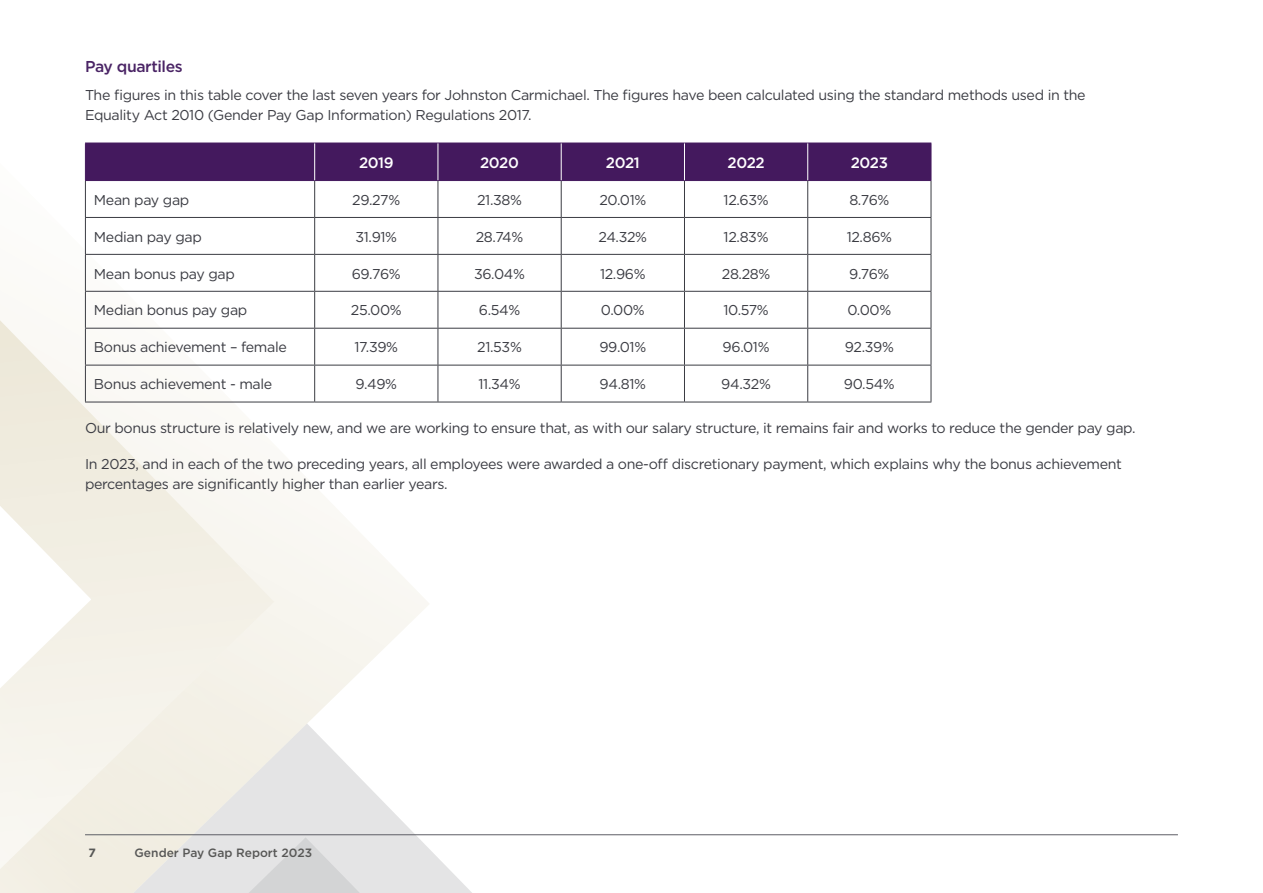
<style>
.page{position:relative;width:1263px;height:893px;background:#fff}
.page>*{position:absolute;margin:0;border:0;box-sizing:border-box;transform-origin:0 0}
.t1{font:500 15.75px "Gotham";letter-spacing:-.025em;color:#4a2465}
.t2{font:500 15px "Gotham";letter-spacing:-.025em;color:#fff}
.t3{font:14.25px/19.5px "Gotham";letter-spacing:-.025em;color:#3b3c43}
.t4{font:500 12px "Gotham";color:#575756}
.t5{font:700 12px "Gotham";color:#575756}
</style>
<div class="page">
<svg style="left:293px;top:142px;width:155px;height:563px"></svg>
<svg style="left:293px;top:705px;width:436px;height:131px"></svg>
<svg style="left:0;top:142px;width:293px;height:677px"></svg>
<svg style="left:0;top:819px;width:610px;height:74px"></svg>
<div style="left:86px;top:144px;width:845px;height:36px;background:#44195e"></div>
<hr style="left:85px;top:143px;width:230px;height:1px;background:#44195e">
<hr style="left:85px;top:143px;width:1px;height:37px;background:#44195e">
<hr style="left:315px;top:143px;width:123px;height:1px;background:#44195e">
<hr style="left:438px;top:143px;width:123px;height:1px;background:#44195e">
<hr style="left:561px;top:143px;width:123px;height:1px;background:#44195e">
<hr style="left:684px;top:143px;width:124px;height:1px;background:#44195e">
<hr style="left:808px;top:143px;width:123px;height:1px;background:#44195e">
<hr style="left:931px;top:143px;width:1px;height:37px;background:#44195e">
<hr style="left:85px;top:180px;width:230px;height:1px;background:#44195e">
<hr style="left:315px;top:180px;width:123px;height:1px;background:#44195e">
<hr style="left:438px;top:180px;width:123px;height:1px;background:#44195e">
<hr style="left:561px;top:180px;width:123px;height:1px;background:#44195e">
<hr style="left:684px;top:180px;width:124px;height:1px;background:#44195e">
<hr style="left:808px;top:180px;width:123px;height:1px;background:#44195e">
<hr style="left:314px;top:143px;width:1px;height:37px;background:#fff">
<hr style="left:438px;top:143px;width:1px;height:37px;background:#fff">
<hr style="left:561px;top:143px;width:1px;height:37px;background:#fff">
<hr style="left:684px;top:143px;width:1px;height:37px;background:#fff">
<hr style="left:807px;top:143px;width:1px;height:37px;background:#fff">
<hr style="left:85px;top:181px;width:1px;height:36px;background:#3b3c43">
<hr style="left:314px;top:181px;width:1px;height:36px;background:#3b3c43">
<hr style="left:438px;top:181px;width:1px;height:36px;background:#3b3c43">
<hr style="left:561px;top:181px;width:1px;height:36px;background:#3b3c43">
<hr style="left:684px;top:181px;width:1px;height:36px;background:#3b3c43">
<hr style="left:807px;top:181px;width:1px;height:36px;background:#3b3c43">
<hr style="left:931px;top:181px;width:1px;height:36px;background:#3b3c43">
<hr style="left:85px;top:217px;width:230px;height:1px;background:#3b3c43">
<hr style="left:85px;top:218px;width:1px;height:36px;background:#3b3c43">
<hr style="left:315px;top:217px;width:123px;height:1px;background:#3b3c43">
<hr style="left:314px;top:218px;width:1px;height:36px;background:#3b3c43">
<hr style="left:438px;top:217px;width:123px;height:1px;background:#3b3c43">
<hr style="left:438px;top:218px;width:1px;height:36px;background:#3b3c43">
<hr style="left:561px;top:217px;width:123px;height:1px;background:#3b3c43">
<hr style="left:561px;top:218px;width:1px;height:36px;background:#3b3c43">
<hr style="left:684px;top:217px;width:124px;height:1px;background:#3b3c43">
<hr style="left:684px;top:218px;width:1px;height:36px;background:#3b3c43">
<hr style="left:808px;top:217px;width:123px;height:1px;background:#3b3c43">
<hr style="left:807px;top:218px;width:1px;height:36px;background:#3b3c43">
<hr style="left:931px;top:218px;width:1px;height:36px;background:#3b3c43">
<hr style="left:85px;top:254px;width:230px;height:1px;background:#3b3c43">
<hr style="left:85px;top:255px;width:1px;height:36px;background:#3b3c43">
<hr style="left:315px;top:254px;width:123px;height:1px;background:#3b3c43">
<hr style="left:314px;top:255px;width:1px;height:36px;background:#3b3c43">
<hr style="left:438px;top:254px;width:123px;height:1px;background:#3b3c43">
<hr style="left:438px;top:255px;width:1px;height:36px;background:#3b3c43">
<hr style="left:561px;top:254px;width:123px;height:1px;background:#3b3c43">
<hr style="left:561px;top:255px;width:1px;height:36px;background:#3b3c43">
<hr style="left:684px;top:254px;width:124px;height:1px;background:#3b3c43">
<hr style="left:684px;top:255px;width:1px;height:36px;background:#3b3c43">
<hr style="left:808px;top:254px;width:123px;height:1px;background:#3b3c43">
<hr style="left:807px;top:255px;width:1px;height:36px;background:#3b3c43">
<hr style="left:931px;top:255px;width:1px;height:36px;background:#3b3c43">
<hr style="left:85px;top:291px;width:230px;height:1px;background:#3b3c43">
<hr style="left:85px;top:292px;width:1px;height:36px;background:#3b3c43">
<hr style="left:315px;top:291px;width:123px;height:1px;background:#3b3c43">
<hr style="left:314px;top:292px;width:1px;height:36px;background:#3b3c43">
<hr style="left:438px;top:291px;width:123px;height:1px;background:#3b3c43">
<hr style="left:438px;top:292px;width:1px;height:36px;background:#3b3c43">
<hr style="left:561px;top:291px;width:123px;height:1px;background:#3b3c43">
<hr style="left:561px;top:292px;width:1px;height:36px;background:#3b3c43">
<hr style="left:684px;top:291px;width:124px;height:1px;background:#3b3c43">
<hr style="left:684px;top:292px;width:1px;height:36px;background:#3b3c43">
<hr style="left:808px;top:291px;width:123px;height:1px;background:#3b3c43">
<hr style="left:807px;top:292px;width:1px;height:36px;background:#3b3c43">
<hr style="left:931px;top:292px;width:1px;height:36px;background:#3b3c43">
<hr style="left:85px;top:328px;width:230px;height:1px;background:#3b3c43">
<hr style="left:85px;top:329px;width:1px;height:36px;background:#3b3c43">
<hr style="left:315px;top:328px;width:123px;height:1px;background:#3b3c43">
<hr style="left:314px;top:329px;width:1px;height:36px;background:#3b3c43">
<hr style="left:438px;top:328px;width:123px;height:1px;background:#3b3c43">
<hr style="left:438px;top:329px;width:1px;height:36px;background:#3b3c43">
<hr style="left:561px;top:328px;width:123px;height:1px;background:#3b3c43">
<hr style="left:561px;top:329px;width:1px;height:36px;background:#3b3c43">
<hr style="left:684px;top:328px;width:124px;height:1px;background:#3b3c43">
<hr style="left:684px;top:329px;width:1px;height:36px;background:#3b3c43">
<hr style="left:808px;top:328px;width:123px;height:1px;background:#3b3c43">
<hr style="left:807px;top:329px;width:1px;height:36px;background:#3b3c43">
<hr style="left:931px;top:329px;width:1px;height:36px;background:#3b3c43">
<hr style="left:85px;top:365px;width:230px;height:1px;background:#3b3c43">
<hr style="left:85px;top:365px;width:1px;height:37px;background:#3b3c43">
<hr style="left:315px;top:365px;width:123px;height:1px;background:#3b3c43">
<hr style="left:314px;top:365px;width:1px;height:37px;background:#3b3c43">
<hr style="left:438px;top:365px;width:123px;height:1px;background:#3b3c43">
<hr style="left:438px;top:365px;width:1px;height:37px;background:#3b3c43">
<hr style="left:561px;top:365px;width:123px;height:1px;background:#3b3c43">
<hr style="left:561px;top:365px;width:1px;height:37px;background:#3b3c43">
<hr style="left:684px;top:365px;width:124px;height:1px;background:#3b3c43">
<hr style="left:684px;top:365px;width:1px;height:37px;background:#3b3c43">
<hr style="left:808px;top:365px;width:123px;height:1px;background:#3b3c43">
<hr style="left:807px;top:365px;width:1px;height:37px;background:#3b3c43">
<hr style="left:931px;top:365px;width:1px;height:37px;background:#3b3c43">
<hr style="left:85px;top:402px;width:230px;height:1px;background:#3b3c43">
<hr style="left:315px;top:402px;width:123px;height:1px;background:#3b3c43">
<hr style="left:438px;top:402px;width:123px;height:1px;background:#3b3c43">
<hr style="left:561px;top:402px;width:123px;height:1px;background:#3b3c43">
<hr style="left:684px;top:402px;width:124px;height:1px;background:#3b3c43">
<hr style="left:808px;top:402px;width:123px;height:1px;background:#3b3c43">
<hr style="left:85px;top:834px;width:1093px;height:1px;background:#5d5e65">
<p class="t1" style="left:85px;top:56px;width:99px">Pay quartiles</p>
<p class="t3" style="left:85px;top:85px;width:1002px">The figures in this table cover the last seven years for Johnston Carmichael. The figures have been calculated using the standard methods used in the<br>Equality Act 2010 (Gender Pay Gap Information) Regulations 2017.</p>
<p class="t2" style="left:359px;top:153px;width:36px">2019</p>
<p class="t2" style="left:480px;top:153px;width:40px">2020</p>
<p class="t2" style="left:606px;top:153px;width:35px">2021</p>
<p class="t2" style="left:727px;top:153px;width:39px">2022</p>
<p class="t2" style="left:851px;top:153px;width:39px">2023</p>
<p class="t3" style="left:94px;top:190px;width:97px">Mean pay gap</p>
<p class="t3" style="left:352px;top:190px;width:50px">29.27%</p>
<p class="t3" style="left:477px;top:190px;width:46px">21.38%</p>
<p class="t3" style="left:599px;top:190px;width:48px">20.01%</p>
<p class="t3" style="left:724px;top:190px;width:47px">12.63%</p>
<p class="t3" style="left:849px;top:190px;width:42px">8.76%</p>
<p class="t3" style="left:94px;top:226px;width:109px">Median pay gap</p>
<p class="t3" style="left:355px;top:226px;width:43px">31.91%</p>
<p class="t3" style="left:476px;top:226px;width:49px">28.74%</p>
<p class="t3" style="left:598px;top:226px;width:50px">24.32%</p>
<p class="t3" style="left:724px;top:226px;width:46px">12.83%</p>
<p class="t3" style="left:847px;top:226px;width:47px">12.86%</p>
<p class="t3" style="left:94px;top:263px;width:142px">Mean bonus pay gap</p>
<p class="t3" style="left:352px;top:263px;width:50px">69.76%</p>
<p class="t3" style="left:474px;top:263px;width:53px">36.04%</p>
<p class="t3" style="left:600px;top:263px;width:47px">12.96%</p>
<p class="t3" style="left:722px;top:263px;width:50px">28.28%</p>
<p class="t3" style="left:849px;top:263px;width:42px">9.76%</p>
<p class="t3" style="left:94px;top:300px;width:155px">Median bonus pay gap</p>
<p class="t3" style="left:351px;top:300px;width:52px">25.00%</p>
<p class="t3" style="left:479px;top:300px;width:43px">6.54%</p>
<p class="t3" style="left:601px;top:300px;width:45px">0.00%</p>
<p class="t3" style="left:723px;top:300px;width:47px">10.57%</p>
<p class="t3" style="left:847px;top:300px;width:45px">0.00%</p>
<p class="t3" style="left:94px;top:337px;width:194px">Bonus achievement – female</p>
<p class="t3" style="left:354px;top:337px;width:45px">17.39%</p>
<p class="t3" style="left:477px;top:337px;width:46px">21.53%</p>
<p class="t3" style="left:599px;top:337px;width:48px">99.01%</p>
<p class="t3" style="left:723px;top:337px;width:48px">96.01%</p>
<p class="t3" style="left:845px;top:337px;width:51px">92.39%</p>
<p class="t3" style="left:94px;top:374px;width:180px">Bonus achievement - male</p>
<p class="t3" style="left:355px;top:374px;width:43px">9.49%</p>
<p class="t3" style="left:478px;top:374px;width:44px">11.34%</p>
<p class="t3" style="left:600px;top:374px;width:48px">94.81%</p>
<p class="t3" style="left:721px;top:374px;width:51px">94.32%</p>
<p class="t3" style="left:844px;top:374px;width:52px">90.54%</p>
<p class="t3" style="left:85px;top:418px;width:1052px">Our bonus structure is relatively new, and we are working to ensure that, as with our salary structure, it remains fair and works to reduce the gender pay gap.</p>
<p class="t3" style="left:85px;top:454px;width:1038px">In 2023, and in each of the two preceding years, all employees were awarded a one-off discretionary payment, which explains why the bonus achievement percentages are significantly higher than earlier years.</p>
<p class="t5" style="left:89px;top:845px;width:9px">7</p>
<p class="t4" style="left:135px;top:845px;width:179px">Gender Pay Gap Report 2023</p>
</div>
